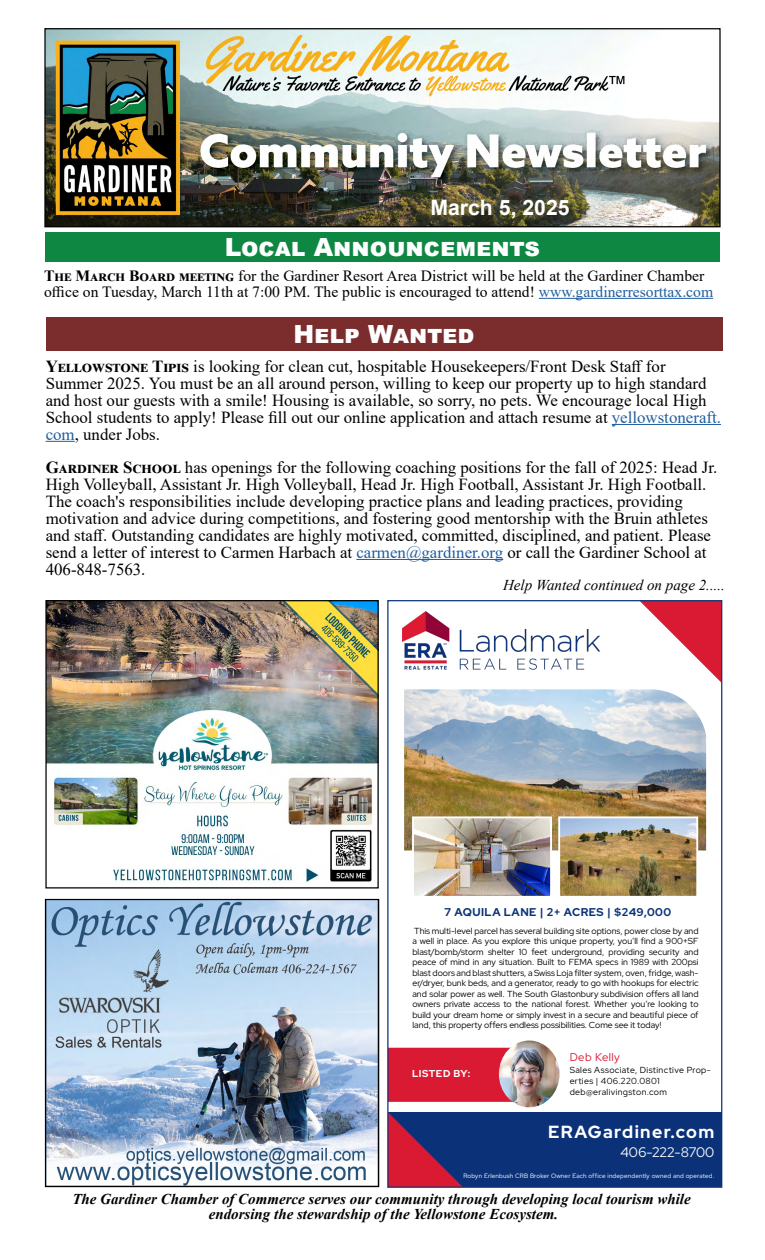
<style>
.page{position:relative;width:765px;height:1260px;background:#fff}
.page>*{position:absolute;margin:0;border:0;box-sizing:border-box;transform-origin:0 0}
.t1{font:900 25px "Arial";color:#fff}
.t2{font:700 21.25px "Arial";color:#fff}
.t3{font:300 17.5px "Red Hat Display";letter-spacing:.075em;color:#fff}
.t4{font:16.88px/16.9px "Times New Roman";color:#000}
.t5{font:15.62px/15.6px "Times New Roman";color:#000}
.t6{font:italic 700 15px/15px "Times New Roman";color:#000;text-align:center}
.t7{font:italic 15px "Times New Roman";color:#000}
.t8{font:300 13.75px "Red Hat Display";color:#fff}
.t9{font:300 11.25px "Red Hat Display";letter-spacing:.045em;color:#0b3279}
.t10{font:300 11.25px "Red Hat Display";letter-spacing:.04em;color:#da1a32}
.t11{font:300 10px "Red Hat Display";letter-spacing:.055em;color:#fff}
.t12{font:300 8.75px/10.5px "Red Hat Display";letter-spacing:.03em;color:#000;text-align:justify}
.t13{font:300 6.25px "Red Hat Display";letter-spacing:.03em;color:#fff}
.s1{font-weight:700}
.s2{color:#215e9e}
</style>
<div class="page">
<img style="left:46px;top:30px;width:673px;height:195px">
<div style="left:44px;top:28px;width:677px;height:199px;border:1px solid #000"></div>
<img style="left:47px;top:901px;width:330px;height:284px">
<div style="left:45px;top:899px;width:334px;height:288px;border:1px solid #000"></div>
<div style="left:388px;top:1112px;width:334px;height:75px;background:#0b3279"></div>
<svg style="left:389px;top:1113px;width:73px;height:73px"></svg>
<img style="left:403px;top:612px;width:198px;height:58px">
<svg style="left:641px;top:602px;width:79px;height:79px"></svg>
<img style="left:404px;top:689px;width:302px;height:161px">
<img style="left:415px;top:819px;width:134px;height:76px">
<div style="left:412px;top:816px;width:140px;height:82px;border:2px solid #fff"></div>
<img style="left:561px;top:819px;width:134px;height:76px">
<div style="left:558px;top:816px;width:140px;height:82px;border:2px solid #fff"></div>
<div style="left:389px;top:1048px;width:138px;height:53px;background:#da1a32"></div>
<div style="left:388px;top:1048px;width:140px;height:54px;border:1px solid #da1a32"></div>
<img style="left:499px;top:1041px;width:61px;height:66px">
<div style="left:45px;top:232px;width:675px;height:29px;background:#0e8743"></div>
<img style="left:47px;top:602px;width:330px;height:281px">
<div style="left:45px;top:600px;width:334px;height:289px;border:1px solid #000"></div>
<hr style="left:539px;top:298px;width:174px;height:1px;background:#215e9e">
<div style="left:46px;top:317px;width:676px;height:33px;background:#7b2c2c"></div>
<hr style="left:612px;top:424px;width:109px;height:1px;background:#215e9e">
<svg style="left:46px;top:441px;width:29px;height:1px"></svg>
<hr style="left:356px;top:559px;width:147px;height:1px;background:#215e9e">
<p class="t2" style="left:430px;top:193px;width:141px">March 5, 2025</p>
<h1 class="t1" style="left:225px;top:228px;width:317px">Local Announcements</h1>
<p class="t5" style="left:44px;top:267px;width:671px"><span class="s1">The March Board meeting</span> for the Gardiner Resort Area District will be held at the Gardiner Chamber office on Tuesday, March 11th at 7:00 PM. The public is encouraged to attend! <span class="s2">www.gardinerresorttax.com</span></p>
<h1 class="t1" style="left:293px;top:316px;width:183px">Help Wanted</h1>
<p class="t4" style="left:46px;top:357px;width:677px"><span class="s1">Yellowstone Tipis</span> is looking for clean cut, hospitable Housekeepers/Front Desk Staff for Summer 2025. You must be an all around person, willing to keep our property up to high standard and host our guests with a smile! Housing is available, so sorry, no pets. We encourage local High School students to apply! Please fill out our online application and attach resume at <span class="s2">yellowstoneraft. com</span>, under Jobs.</p>
<p class="t4" style="left:46px;top:459px;width:673px"><span class="s1">Gardiner School</span> has openings for the following coaching positions for the fall of 2025: Head Jr.<br>High Volleyball, Assistant Jr. High Volleyball, Head Jr. High Football, Assistant Jr. High Football.<br>The coach's responsibilities include developing practice plans and leading practices, providing motivation and advice during competitions, and fostering good mentorship with the Bruin athletes and staff. Outstanding candidates are highly motivated, committed, disciplined, and patient. Please send a letter of interest to Carmen Harbach at <span class="s2">carmen@gardiner.org</span> or call the Gardiner School at 406-848-7563.</p>
<p class="t7" style="left:503px;top:575px;width:223px">Help Wanted continued on page 2.....</p>
<p class="t9" style="left:444px;top:904px;width:228px">7 AQUILA LANE | 2+ ACRES | $249,000</p>
<p class="t12" style="left:412px;top:925px;width:288px">This multi-level parcel has several building site options, power close by and a well in place. As you explore this unique property, you’ll find a 900+SF blast/bomb/storm shelter 10 feet underground, providing security and peace of mind in any situation. Built to FEMA specs in 1989 with 200psi blast doors and blast shutters, a Swiss Loja filter system, oven, fridge, wash&shy;er/dryer, bunk beds, and a generator, ready to go with hookups for electric and solar power as well. The South Glastonbury subdivision offers all land owners private access to the national forest. Whether you’re looking to build your dream home or simply invest in a secure and beautiful piece of land, this property offers endless possibilities. Come see it today!</p>
<p class="t11" style="left:412px;top:1067px;width:60px">LISTED BY:</p>
<p class="t10" style="left:570px;top:1050px;width:52px">Deb Kelly</p>
<p class="t12" style="left:570px;top:1064px;width:143px;line-height:11.2px;text-align:left">Sales Associate, Distinctive Prop&shy;erties | 406.220.0801 deb@eralivingston.com</p>
<p class="t3" style="left:548px;top:1121px;width:167px">ERAGardiner.com</p>
<p class="t8" style="left:620px;top:1143px;width:95px">406-222-8700</p>
<p class="t13" style="left:464px;top:1171px;width:252px">Robyn Erlenbush CRB Broker Owner Each office independently owned and operated.</p>
<p class="t6" style="left:72px;top:1191px;width:620px">The Gardiner Chamber of Commerce serves our community through developing local tourism while endorsing the stewardship of the Yellowstone Ecosystem.</p>
</div>
